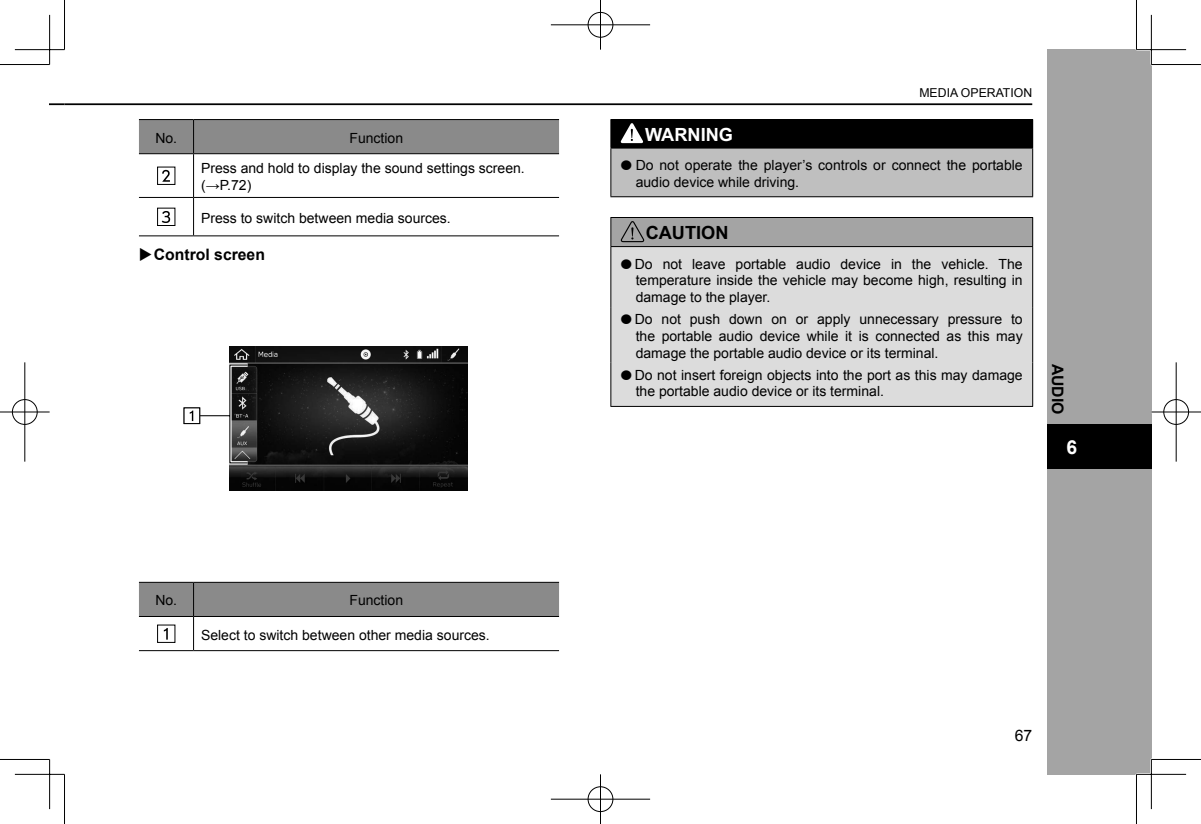
<style>
.page{position:relative;width:1201px;height:824px;background:#fff}
.page>*{position:absolute;margin:0;border:0;box-sizing:border-box;transform-origin:0 0}
.t1{font:700 19.25px "Arial";color:#fff}
.t2{font:700 18.2px "Arial";color:#fff}
.t3{font:700 18.2px "Arial";color:#000}
.t4{font:700 15.75px "Arial";color:#000}
.t5{font:15.75px "Arial";color:#000}
.t6{font:14px/16.8px "Arial";color:#000}
.t7{font:12.25px "Arial";color:#000}
</style>
<div class="page">
<svg style="left:50px;top:103px;width:14px;height:2px"></svg>
<div style="left:139px;top:120px;width:420px;height:33px;background:#8a8a8a"></div>
<hr style="left:139px;top:119px;width:54px;height:1px;background:#000">
<hr style="left:139px;top:153px;width:54px;height:1px;background:#000">
<hr style="left:193px;top:119px;width:366px;height:1px;background:#000">
<hr style="left:193px;top:120px;width:1px;height:33px;background:#000">
<hr style="left:193px;top:153px;width:366px;height:1px;background:#000">
<hr style="left:193px;top:154px;width:1px;height:43px;background:#000">
<hr style="left:139px;top:197px;width:54px;height:1px;background:#000">
<hr style="left:139px;top:235px;width:54px;height:1px;background:#000">
<hr style="left:193px;top:197px;width:366px;height:1px;background:#000">
<hr style="left:193px;top:198px;width:1px;height:37px;background:#000">
<hr style="left:193px;top:235px;width:366px;height:1px;background:#000">
<div style="left:157px;top:167px;width:18px;height:18px;border:1px solid #000"></div>
<svg style="left:162px;top:170px;width:8px;height:12px"></svg>
<div style="left:157px;top:208px;width:18px;height:18px;border:1px solid #000"></div>
<svg style="left:162px;top:211px;width:8px;height:12px"></svg>
<img style="left:229px;top:346px;width:238px;height:144px">
<div style="left:183px;top:407px;width:17px;height:17px;background:#535353"></div>
<div style="left:184px;top:407px;width:16px;height:17px;background:#fff;border:1px solid #000"></div>
<svg style="left:190px;top:410px;width:3px;height:11px"></svg>
<svg style="left:199px;top:364px;width:50px;height:100px"></svg>
<div style="left:139px;top:583px;width:420px;height:33px;background:#8a8a8a"></div>
<hr style="left:139px;top:582px;width:54px;height:1px;background:#000">
<hr style="left:139px;top:616px;width:54px;height:1px;background:#000">
<hr style="left:193px;top:582px;width:366px;height:1px;background:#000">
<hr style="left:193px;top:582px;width:1px;height:34px;background:#000">
<hr style="left:193px;top:616px;width:366px;height:1px;background:#000">
<hr style="left:139px;top:650px;width:54px;height:1px;background:#000">
<hr style="left:193px;top:617px;width:1px;height:33px;background:#000">
<hr style="left:193px;top:650px;width:366px;height:1px;background:#000">
<svg style="left:164px;top:628px;width:4px;height:11px"></svg>
<div style="left:611px;top:119px;width:421px;height:29px;background:#000"></div>
<div style="left:611px;top:148px;width:421px;height:49px;background:#bfbfbf"></div>
<hr style="left:610px;top:119px;width:423px;height:1px;background:#000">
<svg style="left:610px;top:120px;width:1px;height:28px"></svg>
<svg style="left:1032px;top:120px;width:1px;height:28px"></svg>
<hr style="left:610px;top:148px;width:423px;height:1px;background:#000">
<hr style="left:610px;top:148px;width:1px;height:48px;background:#000">
<hr style="left:1032px;top:148px;width:1px;height:48px;background:#000">
<hr style="left:610px;top:196px;width:423px;height:1px;background:#000">
<svg style="left:621px;top:123px;width:22px;height:20px"></svg>
<div style="left:611px;top:217px;width:421px;height:29px;background:#a4a4a4"></div>
<div style="left:611px;top:247px;width:421px;height:159px;background:#dcdcdc"></div>
<hr style="left:610px;top:217px;width:423px;height:1px;background:#000">
<svg style="left:610px;top:218px;width:1px;height:28px"></svg>
<svg style="left:1032px;top:218px;width:1px;height:28px"></svg>
<hr style="left:610px;top:246px;width:423px;height:1px;background:#000">
<hr style="left:610px;top:247px;width:1px;height:60px;background:#000">
<hr style="left:1032px;top:247px;width:1px;height:60px;background:#000">
<hr style="left:610px;top:307px;width:1px;height:55px;background:#000">
<hr style="left:1032px;top:307px;width:1px;height:55px;background:#000">
<hr style="left:610px;top:362px;width:1px;height:44px;background:#000">
<hr style="left:1032px;top:362px;width:1px;height:44px;background:#000">
<hr style="left:610px;top:406px;width:423px;height:1px;background:#000">
<svg style="left:621px;top:221px;width:24px;height:22px"></svg>
<div style="left:1047px;top:50px;width:104px;height:724px;background:#a4a4a4"></div>
<hr style="left:64px;top:103px;width:968px;height:2px;background:#000">
<div style="left:1047px;top:424px;width:104px;height:45px;background:#000"></div>
<hr style="left:1136px;top:48px;width:50px;height:3px;background:#fff">
<hr style="left:1136px;top:773px;width:50px;height:2px;background:#fff">
<hr style="left:1150px;top:15px;width:2px;height:49px;background:#fff">
<hr style="left:1150px;top:759px;width:2px;height:50px;background:#fff">
<hr style="left:0;top:64px;width:50px;height:1px;background:#000">
<hr style="left:1151px;top:64px;width:49px;height:1px;background:#000">
<hr style="left:0;top:759px;width:50px;height:1px;background:#000">
<hr style="left:1151px;top:759px;width:49px;height:1px;background:#000">
<hr style="left:64px;top:0;width:1px;height:50px;background:#000">
<hr style="left:64px;top:774px;width:1px;height:49px;background:#000">
<hr style="left:1136px;top:0;width:1px;height:50px;background:#000">
<hr style="left:1136px;top:774px;width:1px;height:49px;background:#000">
<hr style="left:15px;top:49px;width:49px;height:1px;background:#000">
<hr style="left:1136px;top:49px;width:50px;height:1px;background:#000">
<hr style="left:15px;top:774px;width:49px;height:1px;background:#000">
<hr style="left:1136px;top:774px;width:50px;height:1px;background:#000">
<hr style="left:49px;top:15px;width:1px;height:49px;background:#000">
<hr style="left:49px;top:759px;width:1px;height:50px;background:#000">
<hr style="left:1151px;top:15px;width:1px;height:49px;background:#000">
<hr style="left:1151px;top:759px;width:1px;height:50px;background:#000">
<div style="left:587px;top:11px;width:27px;height:27px;border:2px solid #fff;border-radius:50%"></div>
<hr style="left:551px;top:24px;width:99px;height:2px;background:#fff">
<hr style="left:599px;top:0;width:2px;height:50px;background:#fff">
<div style="left:588px;top:12px;width:25px;height:25px;border:1px solid #000;border-radius:50%"></div>
<hr style="left:551px;top:25px;width:99px;height:1px;background:#000">
<hr style="left:600px;top:0;width:1px;height:50px;background:#000">
<div style="left:587px;top:785px;width:27px;height:27px;border:2px solid #fff;border-radius:50%"></div>
<hr style="left:551px;top:797px;width:99px;height:3px;background:#fff">
<hr style="left:599px;top:774px;width:2px;height:49px;background:#fff">
<div style="left:588px;top:786px;width:25px;height:25px;border:1px solid #000;border-radius:50%"></div>
<hr style="left:551px;top:798px;width:99px;height:1px;background:#000">
<hr style="left:600px;top:774px;width:1px;height:49px;background:#000">
<div style="left:11px;top:398px;width:27px;height:27px;border:2px solid #fff;border-radius:50%"></div>
<hr style="left:0;top:410px;width:50px;height:3px;background:#fff">
<hr style="left:24px;top:362px;width:2px;height:99px;background:#fff">
<div style="left:12px;top:399px;width:25px;height:25px;border:1px solid #000;border-radius:50%"></div>
<hr style="left:0;top:411px;width:50px;height:1px;background:#000">
<hr style="left:25px;top:362px;width:1px;height:99px;background:#000">
<div style="left:1162px;top:398px;width:27px;height:27px;border:2px solid #fff;border-radius:50%"></div>
<hr style="left:1151px;top:410px;width:49px;height:3px;background:#fff">
<hr style="left:1174px;top:362px;width:3px;height:99px;background:#fff">
<div style="left:1163px;top:399px;width:25px;height:25px;border:1px solid #000;border-radius:50%"></div>
<hr style="left:1151px;top:411px;width:49px;height:1px;background:#000">
<hr style="left:1175px;top:362px;width:1px;height:99px;background:#000">
<p class="t6" style="left:155px;top:129px;width:23px">No.</p>
<p class="t6" style="left:201px;top:123px;width:325px;line-height:30.4px;text-indent:148px">Function<br>Press and hold to display the sound settings screen.</p>
<p class="t6" style="left:201px;top:177px;width:52px">(→P.72)</p>
<p class="t6" style="left:201px;top:209px;width:251px">Press to switch between media sources.</p>
<p class="t4" style="left:154px;top:244px;width:113px">Control screen</p>
<p class="t6" style="left:155px;top:592px;width:23px">No.</p>
<p class="t6" style="left:349px;top:592px;width:55px">Function</p>
<p class="t6" style="left:201px;top:626px;width:290px">Select to switch between other media sources.</p>
<p class="t7" style="left:919px;top:84px;width:114px">MEDIA OPERATION</p>
<h2 class="t2" style="left:645px;top:122px;width:89px">WARNING</h2>
<p class="t6" style="left:635px;top:157px;width:388px;text-indent:-15px">● Do not operate the player’s controls or connect the portable audio device while driving.</p>
<h2 class="t3" style="left:645px;top:221px;width:84px">CAUTION</h2>
<p class="t6" style="left:635px;top:255px;width:388px;text-align:justify;text-indent:-15px">● Do not leave portable audio device in the vehicle. The temperature inside the vehicle may become high, resulting in damage to the player.</p>
<p class="t6" style="left:635px;top:311px;width:388px;text-align:justify;text-indent:-15px">● Do not push down on or apply unnecessary pressure to the portable audio device while it is connected as this may damage the portable audio device or its terminal.</p>
<p class="t6" style="left:635px;top:366px;width:388px;text-indent:-15px">● Do not insert foreign objects into the port as this may damage the portable audio device or its terminal.</p>
<p class="t4" style="left:1068px;top:363px;width:52px;rotate:90deg">AUDIO</p>
<h1 class="t1" style="left:1066px;top:434px;width:12px">6</h1>
<p class="t5" style="left:1014px;top:725px;width:19px">67</p>
</div>
